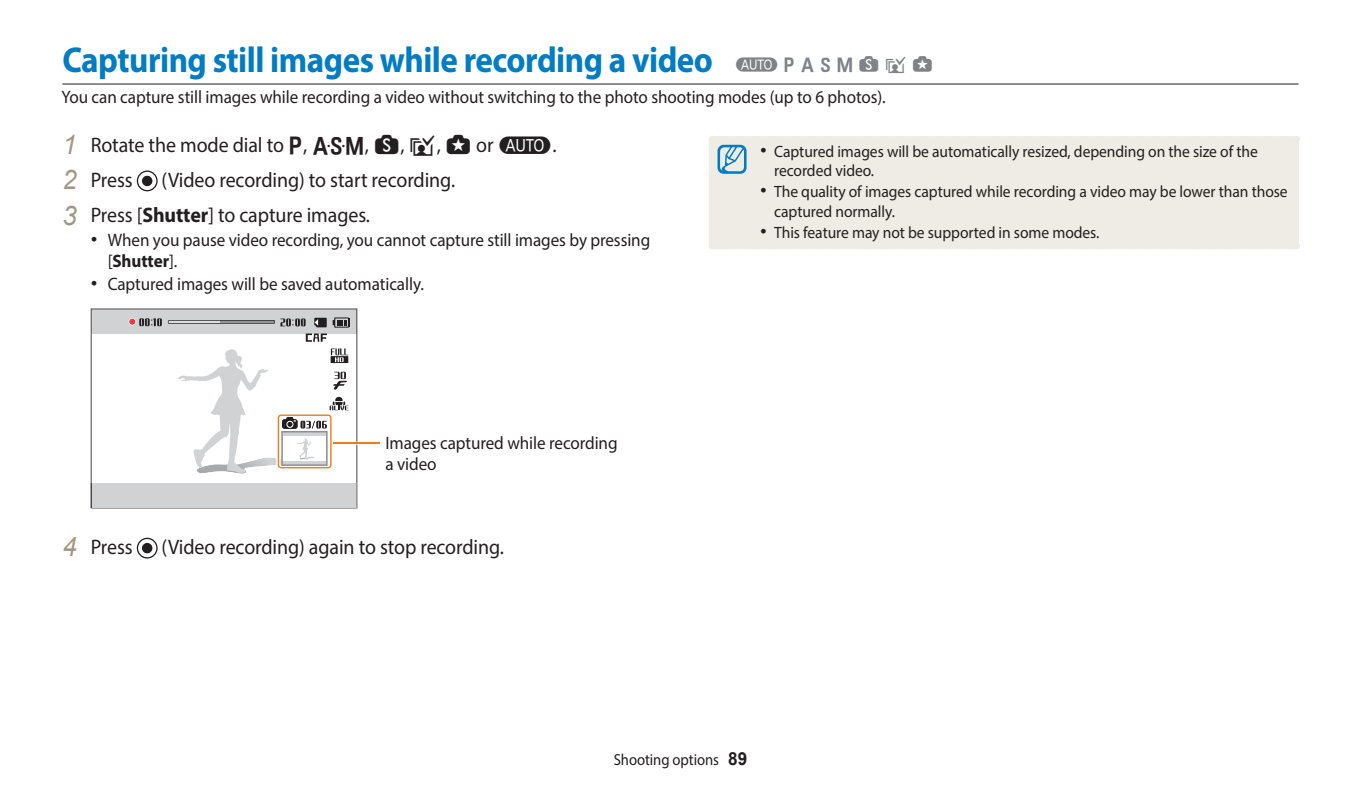
<style>
.page{position:relative;width:1361px;height:794px;background:#fff}
.page>*{position:absolute;margin:0;border:0;box-sizing:border-box;transform-origin:0 0}
.t1{font:700 36px "Myriad Pro";letter-spacing:-.015em;color:#007cc2;scale:.92 1}
.t2{font:21px/35.2px "Myriad Pro";letter-spacing:-.005em;color:#231f20;scale:.95 1}
.t3{font:18px/21px "Myriad Pro";letter-spacing:-.005em;color:#231f20;scale:.95 1}
.t4{font:17px "WB350 F";letter-spacing:.25em;color:#808285}
.t5{font:16.4px/19.4px "Myriad Pro";letter-spacing:-.005em;color:#231f20;scale:.95 1}
.t6{font:16px "Myriad Pro";letter-spacing:-.005em;color:#231f20;scale:.92 1}
.s1{font-family:"Arial";font-style:italic;font-size:27px;color:#a39783}
.s2{font-family:"WB350 F"}
.s3{font-weight:700}
.s4{font-family:"Arial";font-size:19px}
.s5{font-family:"Arial";font-weight:700;font-size:18px}
</style>
<div class="page">
<hr style="left:62px;top:84px;width:1236px;height:1px;background:#231f20">
<div style="left:715px;top:142px;width:578px;height:101px;background:#efece6"></div>
<div style="left:712px;top:136px;width:45px;height:6px;background:#efece6"></div>
<div style="left:709px;top:139px;width:6px;height:107px;background:#efece6"></div>
<div style="left:757px;top:136px;width:539px;height:6px;background:#efece6"></div>
<div style="left:1293px;top:139px;width:6px;height:107px;background:#efece6"></div>
<div style="left:712px;top:243px;width:584px;height:6px;background:#efece6"></div>
<svg style="left:709px;top:136px;width:40px;height:92px"></svg>
<svg style="left:137px;top:171px;width:20px;height:20px"></svg>
<div style="left:137px;top:170px;width:21px;height:21px;border:1px solid #231f20;border-radius:50%"></div>
<div style="left:141px;top:175px;width:12px;height:12px;background:#231f20;border-radius:50%"></div>
<div style="left:141px;top:175px;width:12px;height:12px;border:1px solid #fff;border-radius:50%"></div>
<svg style="left:91px;top:308px;width:266px;height:200px"></svg>
<div style="left:91px;top:483px;width:266px;height:24px;background:#d1d2d4"></div>
<svg style="left:92px;top:309px;width:264px;height:33px"></svg>
<img style="left:349px;top:441px;width:31px;height:4px">
<hr style="left:331px;top:443px;width:49px;height:1px;background:#ea7e1d">
<svg style="left:178px;top:348px;width:171px;height:126px"></svg>
<div style="left:278px;top:414px;width:54px;height:54px;border:1px solid #ea7e1d;border-radius:3px"></div>
<svg style="left:137px;top:538px;width:20px;height:20px"></svg>
<div style="left:137px;top:538px;width:21px;height:20px;border:1px solid #231f20;border-radius:50%"></div>
<div style="left:141px;top:542px;width:12px;height:12px;background:#231f20;border-radius:50%"></div>
<div style="left:141px;top:542px;width:12px;height:12px;border:1px solid #fff;border-radius:50%"></div>
<h1 class="t1" style="left:62px;top:47px;width:709px">Capturing still images while recording a video</h1>
<p class="t3" style="left:62px;top:89px;width:869px">You can capture still images while recording a video without switching to the photo shooting modes (up to 6 photos).</p>
<p class="t4" style="left:734px;top:54px;width:201px">TpAhMsig</p>
<p class="t2" style="left:62px;top:131px;width:522px"><span class="s1">1</span> Rotate the mode dial to <span class="s2">p</span>, <span class="s2">G</span>, <span class="s2">s</span>, <span class="s2">i</span>, <span class="s2">g</span> or <span class="s2">T</span>.<br><span class="s1">2</span> Press</p>
<p class="t2" style="left:62px;top:166px;width:415px;text-indent:99px">(Video recording) to start recording.<br><span class="s1">3</span> Press [<span class="s3">Shutter</span>] to capture images.</p>
<p class="t3" style="left:108px;top:233px;width:572px;text-indent:-17px"><span class="s4">•</span> When you pause video recording, you cannot capture still images by pressing [<span class="s3">Shutter</span>].</p>
<p class="t3" style="left:91px;top:277px;width:352px"><span class="s4">•</span> Captured images will be saved automatically.</p>
<p class="t3" style="left:385px;top:436px;width:246px">Images captured while recording a video</p>
<p class="t2" style="left:62px;top:532px;width:76px"><span class="s1">4</span> Press</p>
<p class="t2" style="left:162px;top:532px;width:362px">(Video recording) again to stop recording.</p>
<p class="t5" style="left:774px;top:145px;width:510px;text-indent:-14px"><span class="s4">•</span> Captured images will be automatically resized, depending on the size of the recorded video.</p>
<p class="t5" style="left:774px;top:185px;width:542px;text-indent:-14px"><span class="s4">•</span> The quality of images captured while recording a video may be lower than those captured normally.</p>
<p class="t5" style="left:760px;top:225px;width:359px"><span class="s4">•</span> This feature may not be supported in some modes.</p>
<p class="t6" style="left:614px;top:753px;width:146px">Shooting options <span class="s5">89</span></p>
</div>
